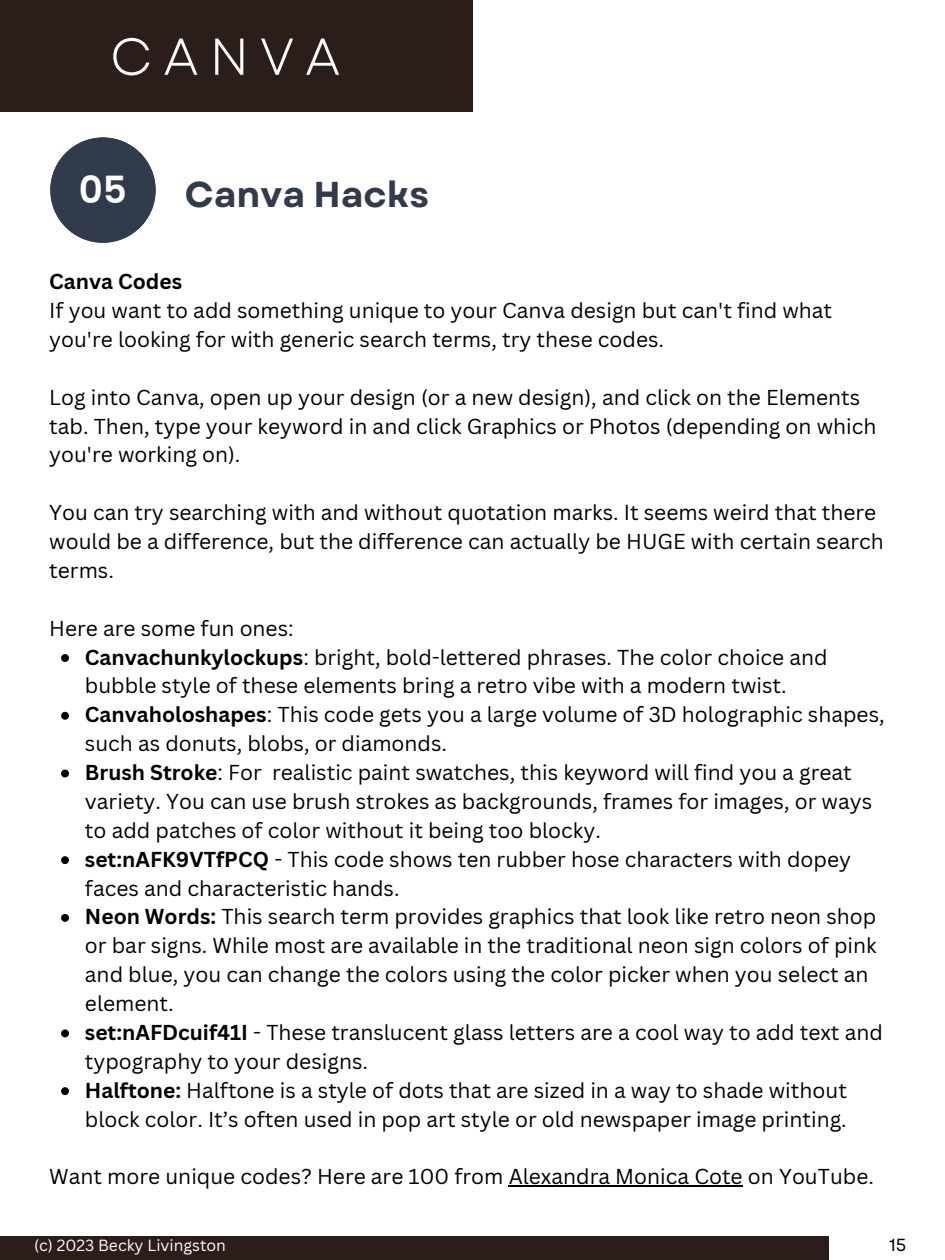
<style>
.page{position:relative;width:945px;height:1260px;background:#fff}
.page>*{position:absolute;margin:0;border:0;box-sizing:border-box;transform-origin:0 0}
.t1{font:51.8px "Garet";letter-spacing:.205em;color:#fff}
.t2{font:600 37.45px "Poppins";color:#fff}
.t3{font:700 35.88px "Garet";color:#323b4c}
.t4{font:21px/28.9px "Canva Sans";color:#000}
.t5{font:700 21px "Canva Sans";color:#000}
.t6{font:17.5px "Garet";color:#000}
.t7{font:15.75px "Canva Sans";color:#fff}
.s1{font-weight:700}
</style>
<div class="page">
<div style="left:0;top:0;width:472px;height:111px;background:#2b1d1a"></div>
<div style="left:0;top:1237px;width:829px;height:23px;background:#2b1d1a"></div>
<svg style="left:61px;top:654px;width:8px;height:8px"></svg>
<svg style="left:61px;top:712px;width:8px;height:8px"></svg>
<svg style="left:61px;top:770px;width:8px;height:7px"></svg>
<svg style="left:61px;top:856px;width:8px;height:8px"></svg>
<svg style="left:61px;top:914px;width:8px;height:8px"></svg>
<svg style="left:61px;top:1029px;width:8px;height:8px"></svg>
<svg style="left:61px;top:1087px;width:8px;height:8px"></svg>
<hr style="left:509px;top:1186px;width:234px;height:1px;background:#000">
<svg style="left:50px;top:137px;width:105px;height:105px"></svg>
<p class="t1" style="left:110px;top:19px;width:232px">CANVA</p>
<p class="t2" style="left:79px;top:164px;width:50px">05</p>
<p class="t3" style="left:185px;top:169px;width:246px">Canva Hacks</p>
<p class="t5" style="left:49px;top:267px;width:134px">Canva Codes</p>
<p class="t4" style="left:49px;top:296px;width:784px">If you want to add something unique to your Canva design but can't find what you're looking for with generic search terms, try these codes.</p>
<p class="t4" style="left:49px;top:382px;width:829px">Log into Canva, open up your design (or a new design), and click on the Elements tab. Then, type your keyword in and click Graphics or Photos (depending on which you're working on).</p>
<p class="t4" style="left:49px;top:498px;width:836px">You can try searching with and without quotation marks. It seems weird that there would be a difference, but the difference can actually be HUGE with certain search terms.</p>
<p class="t4" style="left:49px;top:613px;width:246px">Here are some fun ones:</p>
<p class="t4" style="left:85px;top:642px;width:744px"><span class="s1">Canvachunkylockups</span>: bright, bold-lettered phrases. The color choice and bubble style of these elements bring a retro vibe with a modern twist.</p>
<p class="t4" style="left:85px;top:700px;width:801px"><span class="s1">Canvaholoshapes</span>: This code gets you a large volume of 3D holographic shapes, such as donuts, blobs, or diamonds.</p>
<p class="t4" style="left:85px;top:758px;width:789px"><span class="s1">Brush Stroke</span>: For realistic paint swatches, this keyword will find you a great variety. You can use brush strokes as backgrounds, frames for images, or ways to add patches of color without it being too blocky.</p>
<p class="t4" style="left:85px;top:844px;width:768px"><span class="s1">set:nAFK9VTfPCQ</span> - This code shows ten rubber hose characters with dopey faces and characteristic hands.</p>
<p class="t4" style="left:85px;top:902px;width:793px"><span class="s1">Neon Words:</span> This search term provides graphics that look like retro neon shop or bar signs. While most are available in the traditional neon sign colors of pink and blue, you can change the colors using the color picker when you select an element.</p>
<p class="t4" style="left:85px;top:1017px;width:799px"><span class="s1">set:nAFDcuif41I</span> - These translucent glass letters are a cool way to add text and typography to your designs.</p>
<p class="t4" style="left:85px;top:1075px;width:764px"><span class="s1">Halftone:</span> Halftone is a style of dots that are sized in a way to shade without block color. It’s often used in pop art style or old newspaper image printing.</p>
<p class="t4" style="left:49px;top:1162px;width:826px">Want more unique codes? Here are 100 from Alexandra Monica Cote on YouTube.</p>
<p class="t7" style="left:34px;top:1234px;width:193px">(c) 2023 Becky Livingston</p>
<p class="t6" style="left:889px;top:1232px;width:19px">15</p>
</div>
